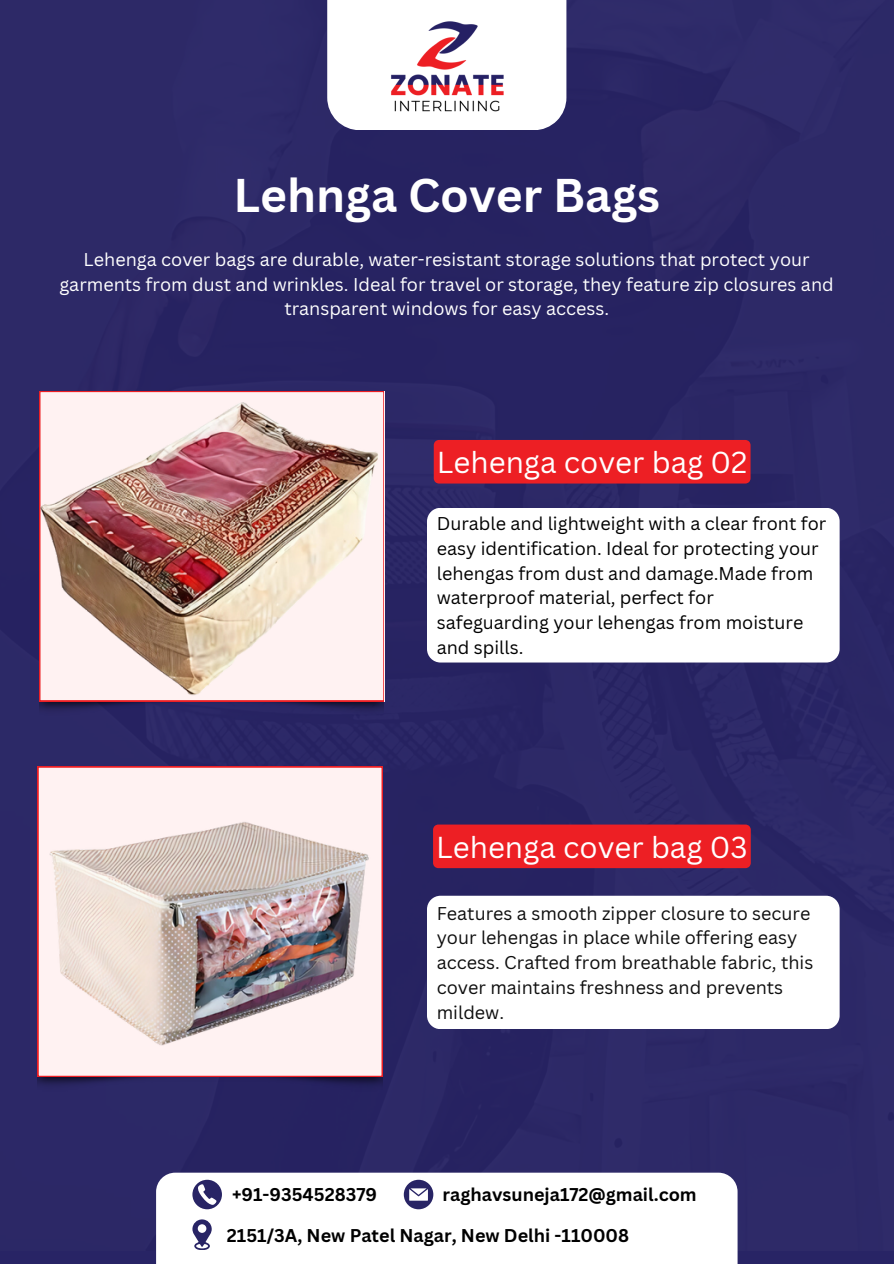
<style>
.page{position:relative;width:894px;height:1264px;background:#fff}
.page>*{position:absolute;margin:0;border:0;box-sizing:border-box;transform-origin:0 0}
.t1{font:700 46.05px "Canva Sans";color:#fff}
.t2{font:29.55px "Canva Sans";color:#fff}
.t3{font:18px/24.8px "Canva Sans";color:#000}
.t4{font:18px/24.8px "Canva Sans";color:#fff;text-align:center}
.t5{font:18px/24.8px "Canva Sans";color:#0e0e0e}
.t6{font:700 18px "Canva Sans";color:#000}
</style>
<div class="page">
<div style="left:0;top:0;width:893px;height:1250px;background:#2c2867"></div>
<img style="left:39px;top:701px;width:345px;height:14px">
<svg style="left:39px;top:391px;width:345px;height:310px"></svg>
<img style="left:38px;top:401px;width:346px;height:295px">
<div style="left:427px;top:508px;width:412px;height:154px;background:#fff;border-radius:14px"></div>
<div style="left:433px;top:440px;width:317px;height:43px;background:#ed1f24"></div>
<div style="left:327px;top:0;width:239px;height:130px;background:#fff"></div>
<img style="left:391px;top:21px;width:113px;height:91px">
<svg style="left:156px;top:1172px;width:581px;height:91px"></svg>
<svg style="left:403px;top:1179px;width:30px;height:29px"></svg>
<svg style="left:192px;top:1179px;width:30px;height:29px"></svg>
<svg style="left:192px;top:1219px;width:19px;height:30px"></svg>
<div style="left:427px;top:895px;width:412px;height:134px;background:#fff;border-radius:14px"></div>
<div style="left:433px;top:824px;width:317px;height:44px;background:#ed1f24"></div>
<img style="left:38px;top:1076px;width:344px;height:15px">
<div style="left:38px;top:766px;width:344px;height:310px;background:#fff2f2"></div>
<img style="left:38px;top:800px;width:344px;height:258px">
<h2 class="t1" style="left:233px;top:162px;width:428px">Lehnga Cover Bags</h2>
<p class="t4" style="left:59px;top:246px;width:775px">Lehenga cover bags are durable, water-resistant storage solutions that protect your garments from dust and wrinkles. Ideal for travel or storage, they feature zip closures and transparent windows for easy access.</p>
<p class="t2" style="left:436px;top:441px;width:312px">Lehenga cover bag 02</p>
<p class="t3" style="left:436px;top:510px;width:391px">Durable and lightweight with a clear front for easy identification. Ideal for protecting your lehengas from dust and damage.Made from waterproof material, perfect for safeguarding your lehengas from moisture and spills.</p>
<p class="t2" style="left:436px;top:826px;width:313px">Lehenga cover bag 03</p>
<p class="t5" style="left:436px;top:900px;width:378px">Features a smooth zipper closure to secure your lehengas in place while offering easy access. Crafted from breathable fabric, this cover maintains freshness and prevents mildew.</p>
<p class="t6" style="left:232px;top:1181px;width:146px">+91-9354528379</p>
<h1 class="t6" style="left:442px;top:1181px;width:255px">raghavsuneja172@gmail.com</h1>
<p class="t6" style="left:227px;top:1222px;width:403px">2151/3A, New Patel Nagar, New Delhi -110008</p>
</div>
